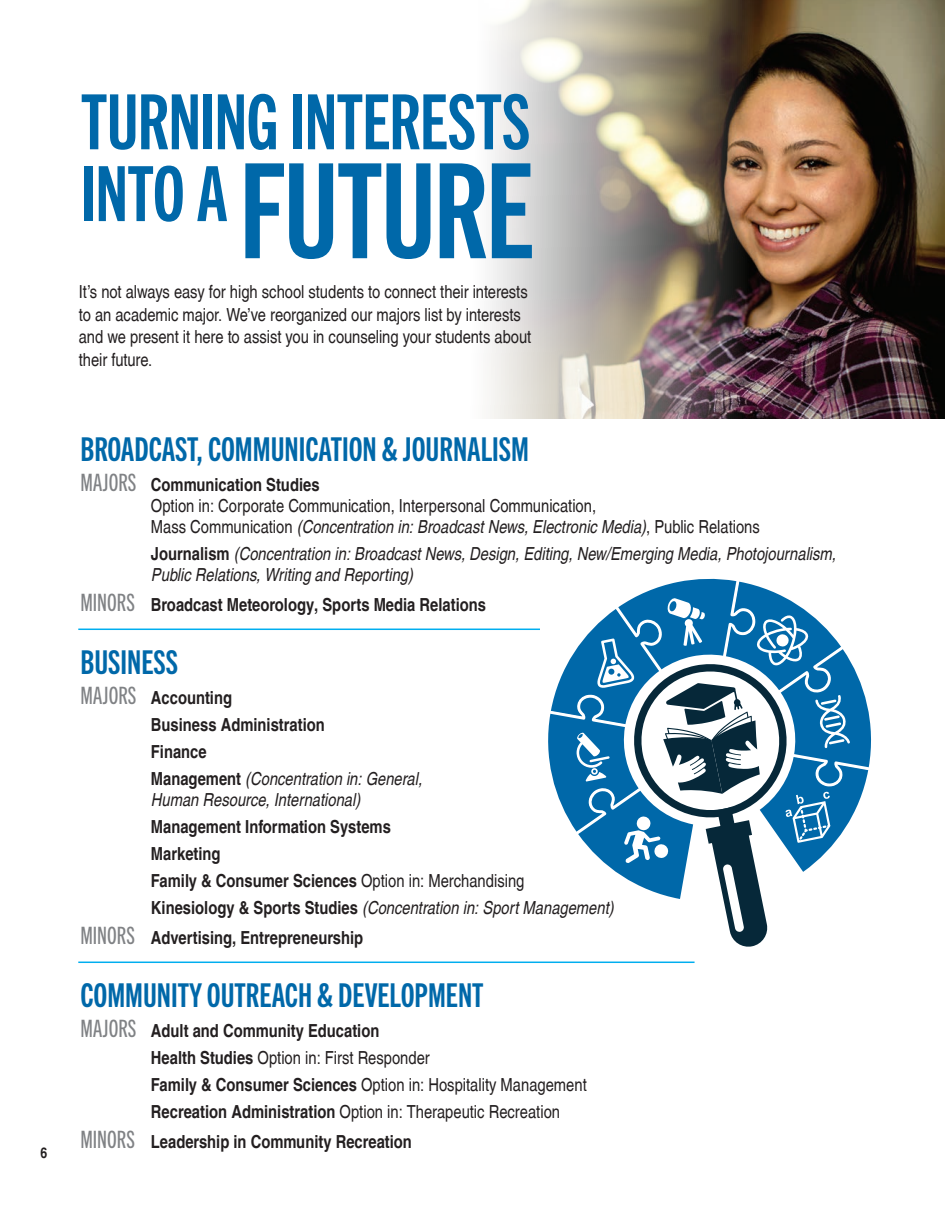
<style>
.page{position:relative;width:945px;height:1215px;background:#fff}
.page>*{position:absolute;margin:0;border:0;box-sizing:border-box;transform-origin:0 0}
.t1{font:132.15px "Trade Gothic Next LT Pro Bd Cm";letter-spacing:-.015em;color:#0068a9}
.t2{font:76.5px "Trade Gothic Next LT Pro Bd Cm";letter-spacing:-.01em;color:#0068a9}
.t3{font:33px "Trade Gothic Next LT Pro Bd Cm";color:#0068a9}
.t4{font:700 condensed 18px/27px "Helvetica Com";color:#231f20}
.t5{font:condensed 18px/22.5px "Helvetica Com";letter-spacing:-.005em;color:#231f20}
.t6{font:italic condensed 18px/21px "Helvetica Com";color:#231f20}
.t7{font:700 condensed 15px "Helvetica Com";color:#231f20}
.s1{font-family:"Trade Gothic Next LT Pro Cm";font-stretch:normal;font-size:24px;color:#808285}
.s2{font-weight:700}
.s3{font-style:italic}
.s4{font-weight:700;font-style:normal}
.s5{font-family:"Trade Gothic Next LT Pro Cm";font-weight:400;font-stretch:normal;font-size:24px;color:#808285}
.s6{font-weight:400;font-style:italic}
.s7{font-weight:400}
</style>
<div class="page">
<img style="left:489px;top:0;width:456px;height:418px">
<svg style="left:548px;top:578px;width:323px;height:369px"></svg>
<hr style="left:78px;top:629px;width:462px;height:1px;background:#00aeef">
<hr style="left:78px;top:962px;width:617px;height:1px;background:#00aeef">
<p class="t7" style="left:40px;top:1144px;width:8px">6</p>
<h2 class="t2" style="left:81px;top:71px;width:451px">TURNING INTERESTS</h2>
<h1 class="t1" style="left:81px;top:122px;width:455px"><sup>INTO</sup> <sup>A</sup> FUTURE</h1>
<p class="t5" style="left:79px;top:280px;width:454px">It’s not always easy for high school students to connect their interests to an academic major. We’ve reorganized our majors list by interests and we present it here to assist you in counseling your students about their future.</p>
<h3 class="t3" style="left:80px;top:427px;width:450px">BROADCAST, COMMUNICATION &amp; JOURNALISM</h3>
<p class="t5" style="left:151px;top:473px;width:610px;line-height:21px;text-indent:-70px"><span class="s1">MAJORS</span> <span class="s2">Communication Studies<br></span>Option in: Corporate Communication, Interpersonal Communication,<br>Mass Communication <span class="s3">(Concentration in: Broadcast News, Electronic Media)</span>, Public Relations</p>
<p class="t6" style="left:151px;top:542px;width:687px"><span class="s4">Journalism</span> (Concentration in: Broadcast News, Design, Editing, New/Emerging Media, Photojournalism,<br>Public Relations, Writing and Reporting)</p>
<p class="t4" style="left:80px;top:591px;width:407px"><span class="s5">MINORS</span> Broadcast Meteorology, Sports Media Relations</p>
<h3 class="t3" style="left:80px;top:640px;width:99px">BUSINESS</h3>
<p class="t4" style="left:151px;top:684px;width:273px;text-indent:-70px"><span class="s5">MAJORS</span> Accounting<br>Business Administration<br>Finance<br>Management <span class="s6">(Concentration in: General,</span></p>
<p class="t6" style="left:151px;top:788px;width:211px">Human Resource, International)</p>
<p class="t4" style="left:151px;top:813px;width:464px">Management Information Systems<br>Marketing<br>Family &amp; Consumer Sciences <span class="s7">Option in: Merchandising<br></span>Kinesiology &amp; Sports Studies <span class="s6">(Concentration in: Sport Management)</span></p>
<p class="t4" style="left:80px;top:924px;width:284px"><span class="s5">MINORS</span> Advertising, Entrepreneurship</p>
<h3 class="t3" style="left:80px;top:973px;width:405px">COMMUNITY OUTREACH &amp; DEVELOPMENT</h3>
<p class="t4" style="left:151px;top:1017px;width:437px;text-indent:-70px"><span class="s5">MAJORS</span> Adult and Community Education<br>Health Studies <span class="s7">Option in: First Responder<br></span>Family &amp; Consumer Sciences <span class="s7">Option in: Hospitality Management </span>Recreation Administration <span class="s7">Option in: Therapeutic Recreation</span></p>
<p class="t4" style="left:80px;top:1128px;width:333px"><span class="s5">MINORS</span> Leadership in Community Recreation</p>
</div>
